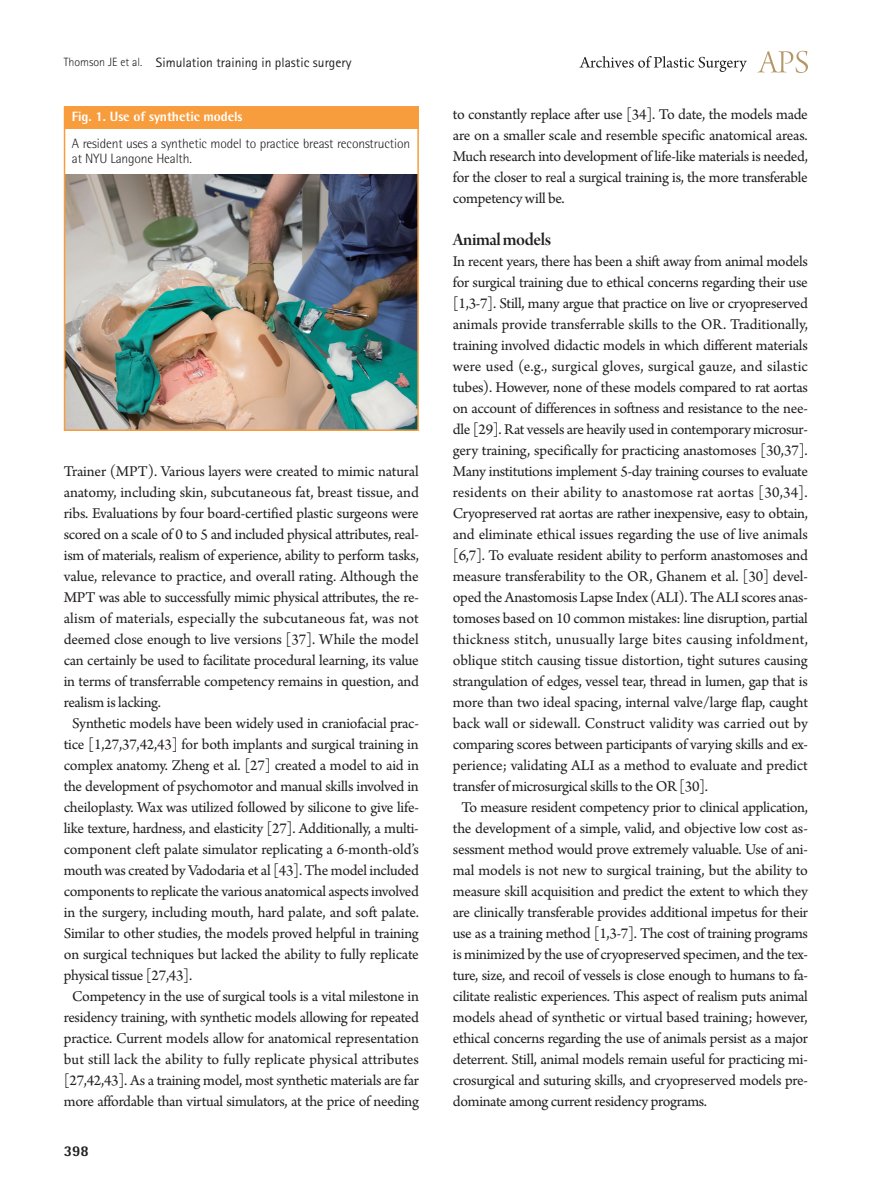
<style>
.page{position:relative;width:893px;height:1191px;background:#fff}
.page>*{position:absolute;margin:0;border:0;box-sizing:border-box;transform-origin:0 0}
.중제목{font:18.75px "Arno Pro Smbd Display";letter-spacing:-.02em;color:#231f20}
.본문{font:15.75px/21px "Arno Pro";letter-spacing:-.02em;color:#231f20;text-align:justify}
.본문_0{font:15.75px/21px "Arno Pro";letter-spacing:-.02em;color:#231f20;text-align:justify}
.t1{font:800 15px "Rotis Semi Sans Std";color:#231f20}
.그림설명{font:300 13.5px/15px "Rotis Semi Sans Std";letter-spacing:-.01em;color:#231f20}
.t2{font:13.5px "Rotis Sans Serif Std";color:#231f20}
.표그림제목{font:800 13.5px "Rotis Semi Sans Std";letter-spacing:-.01em;color:#fff}
.s1{font-weight:300;font-size:12px}
</style>
<div class="page">
<svg style="left:757px;top:51px;width:51px;height:22px"></svg>
<svg style="left:579px;top:56px;width:168px;height:16px"></svg>
<img style="left:67px;top:175px;width:349px;height:253px">
<div style="left:64px;top:106px;width:354px;height:23px;background:#f89d3d"></div>
<div style="left:64px;top:106px;width:355px;height:325px;border:2px solid #f89d3d"></div>
<p class="t2" style="left:64px;top:54px;width:289px"><span class="s1">Thomson JE et al.</span> Simulation training in plastic surgery</p>
<p class="표그림제목" style="left:72px;top:108px;width:172px">Fig. 1. Use of synthetic models</p>
<p class="그림설명" style="left:72px;top:136px;width:340px">A resident uses a synthetic model to practice breast reconstruction at NYU Langone Health.</p>
<p class="본문" style="left:64px;top:462px;width:357px">Trainer (MPT). Various layers were created to mimic natural anatomy, including skin, subcutaneous fat, breast tissue, and ribs. Evaluations by four board-certified plastic surgeons were scored on a scale of 0 to 5 and included physical attributes, real&shy;ism of materials, realism of experience, ability to perform tasks, value, relevance to practice, and overall rating. Although the MPT was able to successfully mimic physical attributes, the re&shy;alism of materials, especially the subcutaneous fat, was not deemed close enough to live versions [37]. While the model can certainly be used to facilitate procedural learning, its value in terms of transferrable competency remains in question, and realism is lacking.</p>
<p class="본문" style="left:64px;top:714px;width:357px;text-indent:9px">Synthetic models have been widely used in craniofacial prac&shy;tice [1,27,37,42,43] for both implants and surgical training in complex anatomy. Zheng et al. [27] created a model to aid in the development of psychomotor and manual skills involved in cheiloplasty. Wax was utilized followed by silicone to give life&shy;like texture, hardness, and elasticity [27]. Additionally, a multi&shy;component cleft palate simulator replicating a 6-month-old’s mouth was created by Vadodaria et al [43]. The model included components to replicate the various anatomical aspects involved in the surgery, including mouth, hard palate, and soft palate.<br>Similar to other studies, the models proved helpful in training on surgical techniques but lacked the ability to fully replicate physical tissue [27,43].</p>
<p class="본문" style="left:64px;top:987px;width:357px;text-align:center">Competency in the use of surgical tools is a vital milestone in residency training, with synthetic models allowing for repeated practice. Current models allow for anatomical representation but still lack the ability to fully replicate physical attributes [27,42,43]. As a training model, most synthetic materials are far more affordable than virtual simulators, at the price of needing</p>
<p class="t1" style="left:64px;top:1141px;width:27px">398</p>
<p class="본문" style="left:453px;top:105px;width:357px">to constantly replace after use [34]. To date, the models made are on a smaller scale and resemble specific anatomical areas.<br>Much research into development of life-like materials is needed, for the closer to real a surgical training is, the more transferable competency will be.</p>
<p class="중제목" style="left:453px;top:229px;width:100px">Animal models</p>
<p class="본문_0" style="left:453px;top:252px;width:357px">In recent years, there has been a shift away from animal models for surgical training due to ethical concerns regarding their use [1,3-7]. Still, many argue that practice on live or cryopreserved animals provide transferrable skills to the OR. Traditionally, training involved didactic models in which different materials were used (e.g., surgical gloves, surgical gauze, and silastic tubes). However, none of these models compared to rat aortas on account of differences in softness and resistance to the nee&shy;dle [29]. Rat vessels are heavily used in contemporary microsur&shy;gery training, specifically for practicing anastomoses [30,37].<br>Many institutions implement 5-day training courses to evaluate residents on their ability to anastomose rat aortas [30,34].<br>Cryopreserved rat aortas are rather inexpensive, easy to obtain, and eliminate ethical issues regarding the use of live animals [6,7]. To evaluate resident ability to perform anastomoses and measure transferability to the OR, Ghanem et al. [30] devel&shy;oped the Anastomosis Lapse Index (ALI). The ALI scores anas&shy;tomoses based on 10 common mistakes: line disruption, partial thickness stitch, unusually large bites causing infoldment, oblique stitch causing tissue distortion, tight sutures causing strangulation of edges, vessel tear, thread in lumen, gap that is more than two ideal spacing, internal valve/large flap, caught back wall or sidewall. Construct validity was carried out by comparing scores between participants of varying skills and ex&shy;perience; validating ALI as a method to evaluate and predict transfer of microsurgical skills to the OR [30].</p>
<p class="본문" style="left:453px;top:798px;width:357px;text-indent:9px">To measure resident competency prior to clinical application, the development of a simple, valid, and objective low cost as&shy;sessment method would prove extremely valuable. Use of ani&shy;mal models is not new to surgical training, but the ability to measure skill acquisition and predict the extent to which they are clinically transferable provides additional impetus for their use as a training method [1,3-7]. The cost of training programs is minimized by the use of cryopreserved specimen, and the tex&shy;ture, size, and recoil of vessels is close enough to humans to fa&shy;cilitate realistic experiences. This aspect of realism puts animal models ahead of synthetic or virtual based training; however, ethical concerns regarding the use of animals persist as a major deterrent. Still, animal models remain useful for practicing mi&shy;crosurgical and suturing skills, and cryopreserved models pre&shy;dominate among current residency programs.</p>
</div>
